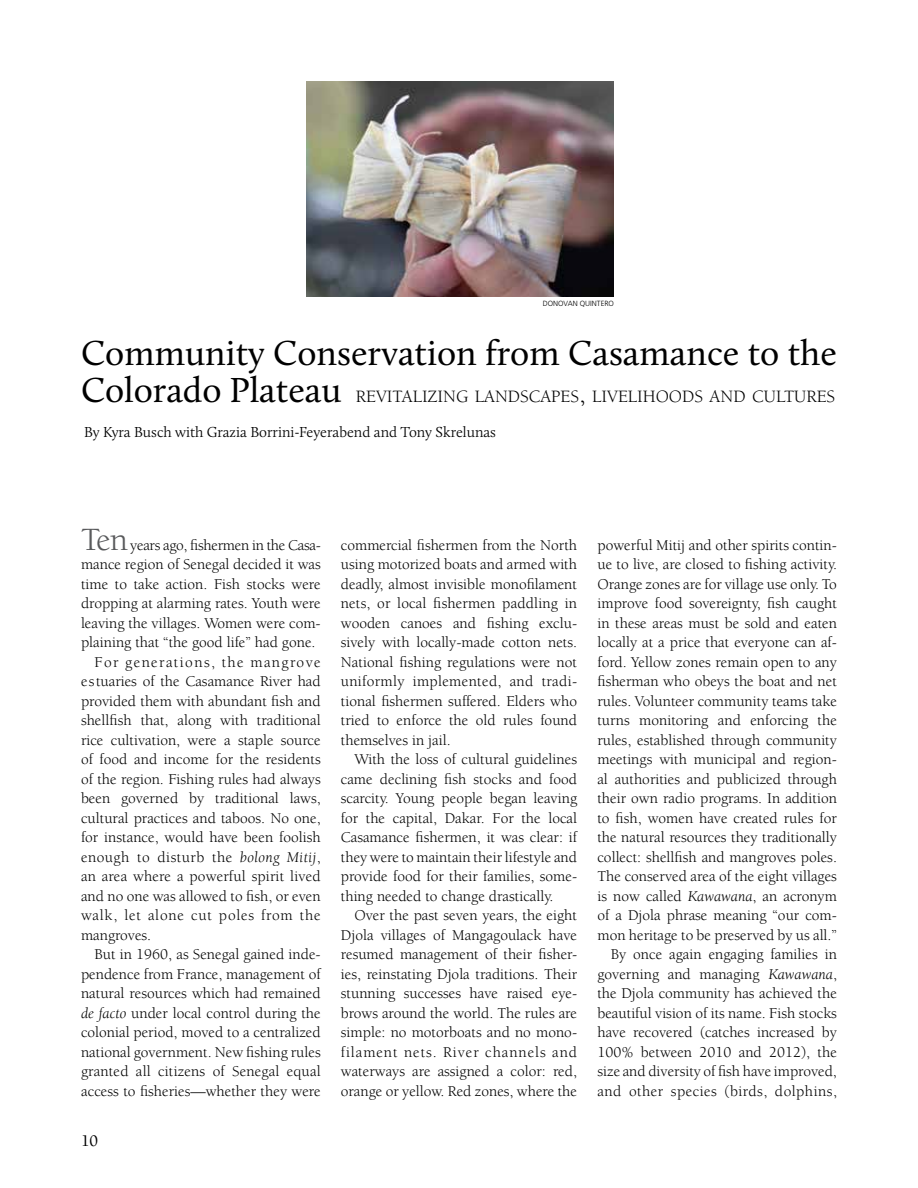
<style>
.page{position:relative;width:918px;height:1188px;background:#fff}
.page>*{position:absolute;margin:0;border:0;box-sizing:border-box;transform-origin:0 0}
.t1{font:36px "Calluna";color:#000}
.t2{font:17.85px "Berkeley";color:#000}
.t3{font:500 16.5px "Berkeley";color:#000}
.t4{font:15.3px/19.5px "Berkeley";color:#000;text-align:justify}
.t5{font:15.3px "Berkeley";letter-spacing:-.02em;color:#000}
.t6{font:15.3px "Berkeley";letter-spacing:.03em;color:#000}
.t7{font:15.3px "Berkeley";letter-spacing:.05em;color:#000}
.t8{font:15.3px "Berkeley";letter-spacing:.09em;color:#000}
.t9{font:300 15px "Calluna";letter-spacing:-.005em;color:#000}
.t10{font:300 7.5px "Frutiger";color:#000}
.s1{font-family:"Calluna";font-size:36px}
.s2{font-size:25.5px}
.s3{font-size:33.3px;color:#58595b}
.s4{font-style:italic}
</style>
<div class="page">
<img style="left:306px;top:81px;width:307px;height:216px">
<p class="t10" style="left:543px;top:299px;width:73px">DONOVAN QUINTERO</p>
<h1 class="t1" style="left:81px;top:331px;width:758px">Community Conservation from Casamance to the</h1>
<p class="t2" style="left:81px;top:387px;width:756px"><span class="s1">Colorado Plateau</span> REVITALIZING LANDSCAPES<span class="s2">,</span> LIVELIHOODS AND CULTURES</p>
<p class="t9" style="left:84px;top:423px;width:414px">By Kyra Busch with Grazia Borrini-Feyerabend and Tony Skrelunas</p>
<p class="t5" style="left:81px;top:537px;width:241px"><span class="s3">Ten</span> years ago, fishermen in the Casa-</p>
<p class="t4" style="left:81px;top:555px;width:241px">mance region of Senegal decided it was</p>
<p class="t4" style="left:81px;top:575px;width:241px">time to take action. Fish stocks were</p>
<p class="t4" style="left:81px;top:594px;width:241px">dropping at alarming rates. Youth were</p>
<p class="t4" style="left:81px;top:614px;width:241px">leaving the villages. Women were com-</p>
<p class="t4" style="left:81px;top:633px;width:236px">plaining that “the good life” had gone.</p>
<p class="t8" style="left:95px;top:654px;width:228px">For generations, the mangrove</p>
<p class="t4" style="left:81px;top:672px;width:241px">estuaries of the Casamance River had</p>
<p class="t4" style="left:81px;top:692px;width:241px">provided them with abundant fish and</p>
<p class="t4" style="left:81px;top:711px;width:241px">shellfish that, along with traditional</p>
<p class="t4" style="left:81px;top:731px;width:241px">rice cultivation, were a staple source</p>
<p class="t4" style="left:81px;top:750px;width:241px">of food and income for the residents</p>
<p class="t4" style="left:81px;top:770px;width:241px">of the region. Fishing rules had always</p>
<p class="t4" style="left:81px;top:789px;width:241px">been governed by traditional laws,</p>
<p class="t4" style="left:81px;top:809px;width:241px">cultural practices and taboos. No one,</p>
<p class="t4" style="left:81px;top:828px;width:241px">for instance, would have been foolish</p>
<p class="t6" style="left:81px;top:849px;width:241px">enough to disturb the <span class="s4">bolong Mitij</span>,</p>
<p class="t4" style="left:81px;top:867px;width:241px">an area where a powerful spirit lived</p>
<p class="t4" style="left:81px;top:887px;width:241px">and no one was allowed to fish, or even</p>
<p class="t7" style="left:81px;top:907px;width:241px">walk, let alone cut poles from the</p>
<p class="t4" style="left:81px;top:926px;width:72px">mangroves.</p>
<p class="t4" style="left:95px;top:945px;width:228px">But in 1960, as Senegal gained inde-</p>
<p class="t4" style="left:81px;top:965px;width:241px">pendence from France, management of</p>
<p class="t4" style="left:81px;top:984px;width:241px">natural resources which had remained</p>
<p class="t4" style="left:81px;top:1003px;width:241px"><span class="s4">de facto</span> under local control during the</p>
<p class="t4" style="left:81px;top:1023px;width:241px">colonial period, moved to a centralized</p>
<p class="t4" style="left:81px;top:1042px;width:241px">national government. New fishing rules</p>
<p class="t4" style="left:81px;top:1062px;width:241px">granted all citizens of Senegal equal</p>
<p class="t4" style="left:81px;top:1081px;width:241px">access to fisheries—whether they were</p>
<p class="t3" style="left:81px;top:1132px;width:19px">10</p>
<p class="t4" style="left:341px;top:536px;width:238px">commercial fishermen from the North using motorized boats and armed with deadly, almost invisible monofilament nets, or local fishermen paddling in wooden canoes and fishing exclu&shy;sively with locally-made cotton nets.<br>National fishing regulations were not uniformly implemented, and tradi&shy;tional fishermen suffered. Elders who tried to enforce the old rules found themselves in jail.</p>
<p class="t4" style="left:341px;top:750px;width:238px;text-indent:13px">With the loss of cultural guidelines came declining fish stocks and food scarcity. Young people began leaving for the capital, Dakar. For the local Casamance fishermen, it was clear: if they were to maintain their lifestyle and provide food for their families, some&shy;thing needed to change drastically.</p>
<p class="t4" style="left:341px;top:906px;width:238px;text-indent:13px">Over the past seven years, the eight Djola villages of Mangagoulack have resumed management of their fisher&shy;ies, reinstating Djola traditions. Their stunning successes have raised eye&shy;brows around the world. The rules are simple: no motorboats and no mono&shy;filament nets. River channels and waterways are assigned a color: red, orange or yellow. Red zones, where the</p>
<p class="t4" style="left:597px;top:535px;width:241px;text-align:right">powerful Mitij and other spirits contin&shy;ue to live, are closed to fishing activity.<br>Orange zones are for village use only. To improve food sovereignty, fish caught in these areas must be sold and eaten locally at a price that everyone can af&shy;ford. Yellow zones remain open to any fisherman who obeys the boat and net rules. Volunteer community teams take turns monitoring and enforcing the rules, established through community meetings with municipal and region&shy;al authorities and publicized through their own radio programs. In addition to fish, women have created rules for the natural resources they traditionally collect: shellfish and mangroves poles.<br>The conserved area of the eight villages is now called <span class="s4">Kawawana</span>, an acronym of a Djola phrase meaning “our com&shy;mon heritage to be preserved by us all.” By once again engaging families in governing and managing <span class="s4">Kawawana</span>, the Djola community has achieved the beautiful vision of its name. Fish stocks have recovered (catches increased by 100% between 2010 and 2012), the size and diversity of fish have improved, and other species (birds, dolphins,</p>
</div>
